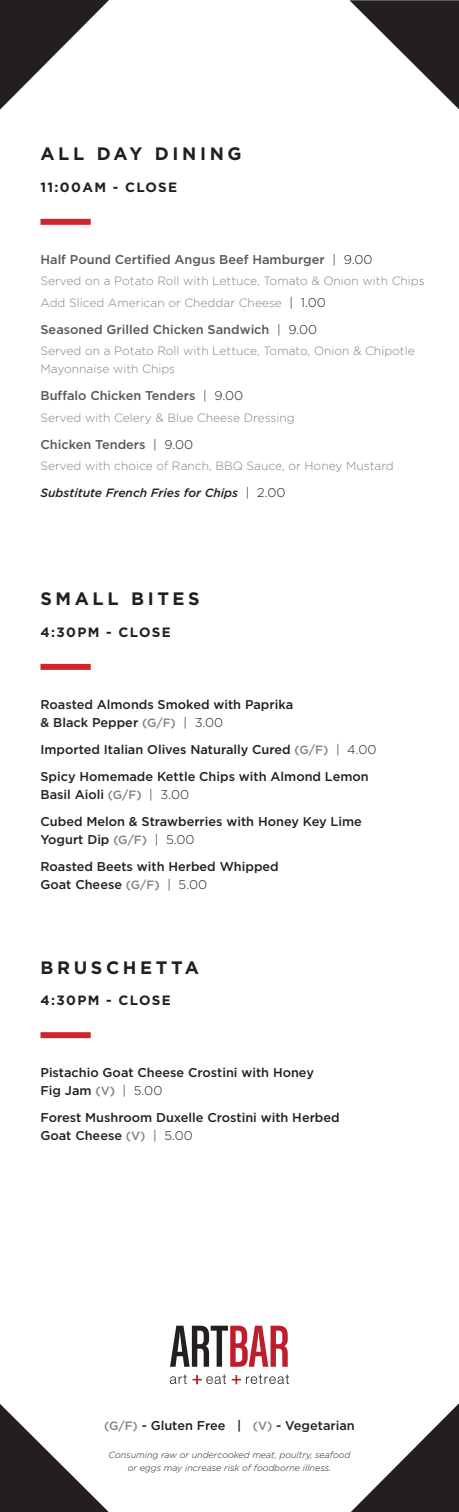
<style>
.page{position:relative;width:459px;height:1512px;background:#fff}
.page>*{position:absolute;margin:0;border:0;box-sizing:border-box;transform-origin:0 0}
.t1{font:700 18px "Gotham";letter-spacing:.2em;color:#231f20}
.t2{font:700 13.5px "Gotham";letter-spacing:.1em;color:#231f20}
.t3{font:500 12.75px/18px "Gotham";color:#231f20}
.t4{font:500 12.75px "Gotham";color:#57585a}
.t5{font:300 12px/21.5px "Gotham";color:#808285}
.t6{font:italic 500 12px "Gotham";color:#231f20}
.t7{font:italic 300 9px/13.5px "Gotham";color:#231f20;text-align:center}
.s1{font-weight:300;color:#231f20}
.s2{font-size:12.75px;color:#231f20}
.s3{font-weight:300;font-style:normal;font-size:12.75px}
.s4{font-size:12px;color:#808285}
.s5{font-weight:300}
</style>
<div class="page">
<div style="left:40px;top:219px;width:51px;height:6px;background:#d1232a"></div>
<div style="left:40px;top:664px;width:51px;height:6px;background:#d1232a"></div>
<div style="left:40px;top:1032px;width:51px;height:6px;background:#d1232a"></div>
<svg style="left:170px;top:1326px;width:118px;height:41px"></svg>
<svg style="left:170px;top:1374px;width:17px;height:10px"></svg>
<svg style="left:193px;top:1374px;width:33px;height:10px"></svg>
<svg style="left:232px;top:1374px;width:57px;height:10px"></svg>
<svg style="left:0;top:0;width:109px;height:110px"></svg>
<svg style="left:349px;top:0;width:110px;height:109px"></svg>
<svg style="left:351px;top:1403px;width:108px;height:109px"></svg>
<svg style="left:0;top:1404px;width:109px;height:108px"></svg>
<h1 class="t1" style="left:40px;top:144px;width:203px">ALL DAY DINING</h1>
<p class="t2" style="left:40px;top:179px;width:138px">11:00AM - CLOSE</p>
<p class="t4" style="left:40px;top:252px;width:334px">Half Pound Certified Angus Beef Hamburger <span class="s1">| 9.00</span></p>
<p class="t5" style="left:40px;top:270px;width:386px">Served on a Potato Roll with Lettuce, Tomato &amp; Onion with Chips<br>Add Sliced American or Cheddar Cheese <span class="s2">| 1.00</span></p>
<p class="t4" style="left:41px;top:322px;width:278px">Seasoned Grilled Chicken Sandwich <span class="s1">| 9.00</span></p>
<p class="t5" style="left:40px;top:342px;width:376px;line-height:18px">Served on a Potato Roll with Lettuce, Tomato, Onion &amp; Chipotle<br>Mayonnaise with Chips</p>
<p class="t4" style="left:40px;top:388px;width:204px">Buffalo Chicken Tenders <span class="s1">| 9.00</span></p>
<p class="t5" style="left:40px;top:407px;width:256px">Served with Celery &amp; Blue Cheese Dressing</p>
<p class="t4" style="left:40px;top:437px;width:154px">Chicken Tenders <span class="s1">| 9.00</span></p>
<p class="t5" style="left:40px;top:455px;width:355px">Served with choice of Ranch, BBQ Sauce, or Honey Mustard</p>
<p class="t6" style="left:40px;top:486px;width:247px">Substitute French Fries for Chips <span class="s3">| 2.00</span></p>
<h1 class="t1" style="left:40px;top:589px;width:161px">SMALL BITES</h1>
<p class="t2" style="left:40px;top:624px;width:132px">4:30PM - CLOSE</p>
<p class="t3" style="left:40px;top:695px;width:254px">Roasted Almonds Smoked with Paprika &amp; Black Pepper <span class="s4">(G/F)</span> <span class="s5">| 3.00</span></p>
<p class="t3" style="left:40px;top:736px;width:338px;line-height:26.8px">Imported Italian Olives Naturally Cured <span class="s4">(G/F)</span> <span class="s5">| 4.00<br></span>Spicy Homemade Kettle Chips with Almond Lemon</p>
<p class="t3" style="left:41px;top:780px;width:323px;line-height:26.8px">Basil Aioli <span class="s4">(G/F)</span> <span class="s5">| 3.00<br></span>Cubed Melon &amp; Strawberries with Honey Key Lime</p>
<p class="t3" style="left:41px;top:825px;width:240px;line-height:26.8px">Yogurt Dip <span class="s4">(G/F)</span> <span class="s5">| 5.00<br></span>Roasted Beets with Herbed Whipped</p>
<p class="t3" style="left:41px;top:875px;width:168px">Goat Cheese <span class="s4">(G/F)</span> <span class="s5">| 5.00</span></p>
<h1 class="t1" style="left:40px;top:957px;width:160px">BRUSCHETTA</h1>
<p class="t2" style="left:40px;top:993px;width:132px">4:30PM - CLOSE</p>
<p class="t3" style="left:40px;top:1063px;width:275px">Pistachio Goat Cheese Crostini with Honey<br>Fig Jam <span class="s4">(V)</span> <span class="s5">| 5.00</span></p>
<p class="t3" style="left:41px;top:1108px;width:301px">Forest Mushroom Duxelle Crostini with Herbed<br>Goat Cheese <span class="s4">(V)</span> <span class="s5">| 5.00</span></p>
<p class="t3" style="left:104px;top:1416px;width:252px"><span class="s4">(G/F)</span> - Gluten Free | <span class="s4">(V)</span> - Vegetarian</p>
<p class="t7" style="left:109px;top:1448px;width:243px">Consuming raw or undercooked meat, poultry, seafood or eggs may increase risk of foodborne illness.</p>
</div>
